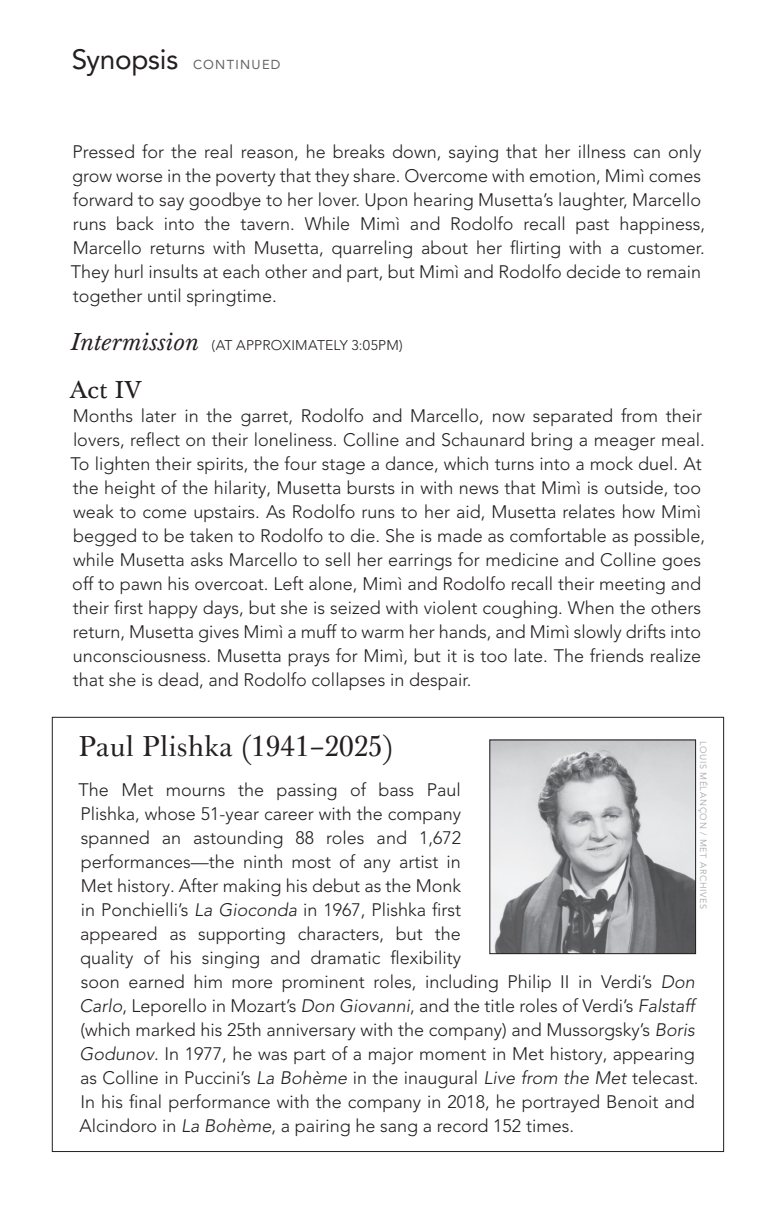
<style>
.page{position:relative;width:774px;height:1224px;background:#fff}
.page>*{position:absolute;margin:0;border:0;box-sizing:border-box;transform-origin:0 0}
.t1{font:28px "Baskerville 120 Pro";color:#231f20}
.t2{font:24px "Baskerville Ten Pro";color:#231f20}
.t3{font:300 18px/24px "Avenir LT Pro";color:#231f20}
.t4{font:300 14px "Avenir LT Pro";letter-spacing:.015em;color:#231f20}
.t5{font:13px "Avenir LT Pro";letter-spacing:.1em;color:#636366}
.t6{font:9px "Avenir LT Pro";letter-spacing:.07em;color:#a8a9ad}
.s1{font-size:28px;color:#231f20}
.s2{font-family:"Baskerville Ten Pro";font-weight:400;font-style:italic;font-size:24px}
.s3{font-style:inherit}
.s4{font-style:italic}
</style>
<div class="page">
<img style="left:491px;top:742px;width:203px;height:210px">
<div style="left:489px;top:740px;width:207px;height:214px;border:1px solid #231f20"></div>
<p class="t5" style="left:72px;top:57px;width:210px"><span class="s1">Synopsis</span> CONTINUED</p>
<p class="t3" style="left:71px;top:139px;width:636px">Pressed for the real reason, he breaks down, saying that her illness can only grow worse in the poverty that they share. Overcome with emotion, Mimì comes forward to say goodbye to her lover. Upon hearing Musetta’s laughter, Marcello runs back into the tavern. While Mimì and Rodolfo recall past happiness, Marcello returns with Musetta, quarreling about her flirting with a customer.<br>They hurl insults at each other and part, but Mimì and Rodolfo decide to remain together until springtime.</p>
<p class="t4" style="left:71px;top:337px;width:333px"><span class="s2">Intermission</span> <span class="s3">(AT</span> APPROXIMATELY 3:05PM)</p>
<h2 class="t2" style="left:70px;top:374px;width:73px">Act IV</h2>
<p class="t3" style="left:71px;top:403px;width:636px">Months later in the garret, Rodolfo and Marcello, now separated from their lovers, reflect on their loneliness. Colline and Schaunard bring a meager meal.<br>To lighten their spirits, the four stage a dance, which turns into a mock duel. At the height of the hilarity, Musetta bursts in with news that Mimì is outside, too weak to come upstairs. As Rodolfo runs to her aid, Musetta relates how Mimì begged to be taken to Rodolfo to die. She is made as comfortable as possible, while Musetta asks Marcello to sell her earrings for medicine and Colline goes off to pawn his overcoat. Left alone, Mimì and Rodolfo recall their meeting and their first happy days, but she is seized with violent coughing. When the others return, Musetta gives Mimì a muff to warm her hands, and Mimì slowly drifts into unconsciousness. Musetta prays for Mimì, but it is too late. The friends realize that she is dead, and Rodolfo collapses in despair.</p>
<h1 class="t1" style="left:78px;top:729px;width:318px">Paul Plishka (1941–2025)</h1>
<p class="t3" style="left:79px;top:778px;width:622px">The Met mourns the passing of bass Paul<br>Plishka, whose 51-year career with the company<br>spanned an astounding 88 roles and 1,672<br>performances—the ninth most of any artist in<br>Met history. After making his debut as the Monk<br>in Ponchielli’s <span class="s4">La Gioconda</span> in 1967, Plishka first<br>appeared as supporting characters, but the<br>quality of his singing and dramatic flexibility<br>soon earned him more prominent roles, including Philip II in Verdi’s <span class="s4">Don Carlo</span>, Leporello in Mozart’s <span class="s4">Don Giovanni</span>, and the title roles of Verdi’s <span class="s4">Falstaff </span>(which marked his 25th anniversary with the company) and Mussorgsky’s <span class="s4">Boris Godunov</span>. In 1977, he was part of a major moment in Met history, appearing as Colline in Puccini’s <span class="s4">La Bohème</span> in the inaugural <span class="s4">Live from the Met</span> telecast.<br>In his final performance with the company in 2018, he portrayed Benoit and Alcindoro in <span class="s4">La Bohème</span>, a pairing he sang a record 152 times.</p>
<p class="t6" style="left:709px;top:741px;width:170px;rotate:90deg">LOUIS MÉLANÇON / MET ARCHIVES</p>
</div>
